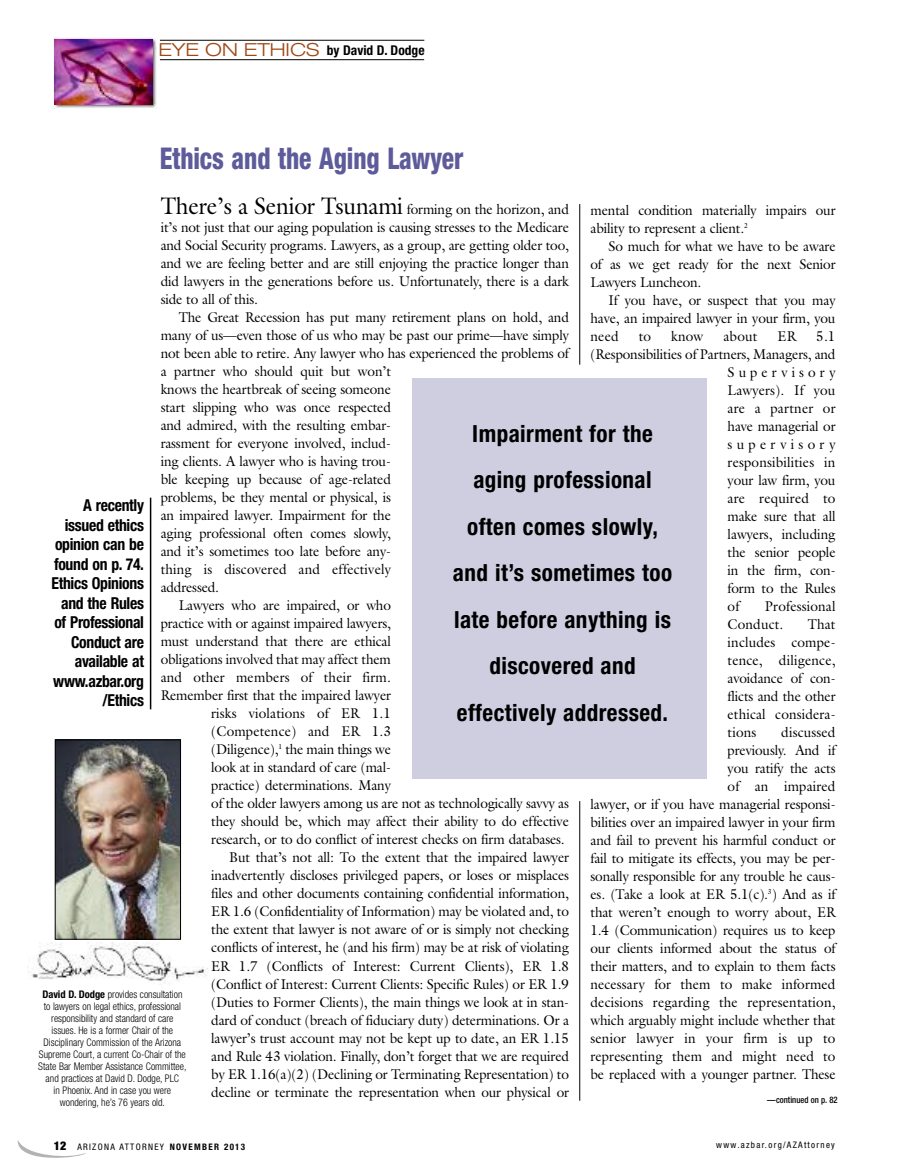
<style>
.page{position:relative;width:905px;height:1175px;background:#fff}
.page>*{position:absolute;margin:0;border:0;box-sizing:border-box;transform-origin:0 0}
.t1{font:800 condensed 30px "Helvetica Neue";letter-spacing:-.005em;color:#5e5b9b;scale:.85 1}
.t2{font:700 condensed 23.55px/46.5px "Helvetica Neue";letter-spacing:.02em;color:#000;text-align:center}
.t3{font:700 condensed 16.5px/19.5px "Helvetica Neue";letter-spacing:-.02em;color:#000;text-align:right;scale:.95 1}
.t4{font:14.25px/18px "Galliard";letter-spacing:-.01em;color:#000;text-align:justify;scale:.95 1}
.t5{font:14.25px/18px "Galliard";letter-spacing:.01em;color:#000;scale:.95 1}
.t6{font:14.25px "Galliard";letter-spacing:.295em;color:#000;scale:.95 1}
.t7{font:14.25px "Galliard";letter-spacing:.31em;color:#000;scale:.95 1}
.t8{font:700 condensed 13.5px "Helvetica Neue";color:#000}
.t9{font:900 condensed 12px "Helvetica Neue";color:#000}
.t10{font:300 condensed 10.5px/12px "Helvetica Neue";color:#000;text-align:center;scale:.95 1}
.t11{font:condensed 9px "Helvetica Neue";letter-spacing:.145em;color:#000}
.t12{font:500 condensed 9px "Helvetica Neue";color:#000;scale:.95 1}
.s1{font-weight:300;font-stretch:expanded;font-size:18px;color:#9d4914}
.s2{font-size:24px}
.s3{font-weight:700}
.s4{font-weight:400;font-size:9px}
</style>
<div class="page">
<hr style="left:160px;top:59px;width:264px;height:1px;background:#000">
<hr style="left:160px;top:40px;width:264px;height:1px;background:#000">
<img style="left:53px;top:38px;width:103px;height:70px">
<img style="left:55px;top:39px;width:97px;height:65px">
<img style="left:57px;top:741px;width:122px;height:196px">
<div style="left:55px;top:739px;width:126px;height:200px;border:1px solid #000"></div>
<svg style="left:17px;top:1140px;width:69px;height:18px"></svg>
<img style="left:32px;top:942px;width:174px;height:41px">
<hr style="left:150px;top:497px;width:1px;height:212px;background:#000">
<div style="left:412px;top:378px;width:294px;height:400px;background:#cfcee1"></div>
<hr style="left:579px;top:801px;width:1px;height:299px;background:#000">
<hr style="left:579px;top:204px;width:1px;height:161px;background:#000">
<p class="t8" style="left:158px;top:45px;width:268px"><span class="s1">EYE ON ETHICS</span> by David D. Dodge</p>
<h1 class="t1" style="left:160px;top:147px;width:359px">Ethics and the Aging Lawyer</h1>
<p class="t4" style="left:161px;top:200px;width:431px"><span class="s2">There’s a Senior Tsunami</span> forming on the horizon, and it’s not just that our aging population is causing stresses to the Medicare and Social Security programs. Lawyers, as a group, are getting older too, and we are feeling better and are still enjoying the practice longer than did lawyers in the generations before us. Unfortunately, there is a dark side to all of this.</p>
<p class="t4" style="left:179px;top:308px;width:412px">The Great Recession has put many retirement plans on hold, and</p>
<p class="t4" style="left:161px;top:326px;width:431px">many of us—even those of us who may be past our prime—have simply</p>
<p class="t4" style="left:161px;top:344px;width:431px">not been able to retire. Any lawyer who has experienced the problems of</p>
<p class="t4" style="left:161px;top:362px;width:244px">a partner who should quit but won’t</p>
<p class="t4" style="left:161px;top:380px;width:244px">knows the heartbreak of seeing someone</p>
<p class="t4" style="left:161px;top:398px;width:244px">start slipping who was once respected</p>
<p class="t4" style="left:161px;top:416px;width:244px">and admired, with the resulting embar-</p>
<p class="t4" style="left:161px;top:434px;width:244px">rassment for everyone involved, includ-</p>
<p class="t4" style="left:161px;top:452px;width:244px">ing clients. A lawyer who is having trou-</p>
<p class="t4" style="left:161px;top:470px;width:244px">ble keeping up because of age-related</p>
<p class="t4" style="left:161px;top:488px;width:244px">problems, be they mental or physical, is</p>
<p class="t4" style="left:161px;top:506px;width:244px">an impaired lawyer. Impairment for the</p>
<p class="t4" style="left:161px;top:524px;width:244px">aging professional often comes slowly,</p>
<p class="t4" style="left:161px;top:542px;width:244px">and it’s sometimes too late before any-</p>
<p class="t5" style="left:161px;top:560px;width:244px">thing is discovered and effectively</p>
<p class="t4" style="left:161px;top:578px;width:63px">addressed.</p>
<p class="t4" style="left:179px;top:596px;width:225px">Lawyers who are impaired, or who</p>
<p class="t4" style="left:161px;top:614px;width:244px">practice with or against impaired lawyers,</p>
<p class="t4" style="left:161px;top:632px;width:244px">must understand that there are ethical</p>
<p class="t4" style="left:161px;top:650px;width:244px">obligations involved that may affect them</p>
<p class="t5" style="left:161px;top:668px;width:244px">and other members of their firm.</p>
<p class="t4" style="left:161px;top:686px;width:244px">Remember first that the impaired lawyer</p>
<p class="t5" style="left:211px;top:704px;width:191px">risks violations of ER 1.1</p>
<p class="t5" style="left:211px;top:722px;width:191px">(Competence) and ER 1.3</p>
<p class="t4" style="left:211px;top:740px;width:191px">(Diligence),<sup>1</sup> the main things we</p>
<p class="t4" style="left:211px;top:758px;width:191px">look at in standard of care (mal-</p>
<p class="t4" style="left:211px;top:776px;width:191px">practice) determinations. Many</p>
<p class="t4" style="left:211px;top:794px;width:378px">of the older lawyers among us are not as technologically savvy as</p>
<p class="t4" style="left:211px;top:812px;width:378px">they should be, which may affect their ability to do effective</p>
<p class="t4" style="left:211px;top:830px;width:373px">research, or to do conflict of interest checks on firm databases.</p>
<p class="t4" style="left:229px;top:848px;width:359px">But that’s not all: To the extent that the impaired lawyer</p>
<p class="t4" style="left:211px;top:866px;width:378px">inadvertently discloses privileged papers, or loses or misplaces</p>
<p class="t4" style="left:211px;top:884px;width:378px">files and other documents containing confidential information,</p>
<p class="t4" style="left:211px;top:902px;width:378px">ER 1.6 (Confidentiality of Information) may be violated and, to</p>
<p class="t4" style="left:211px;top:920px;width:378px">the extent that lawyer is not aware of or is simply not checking</p>
<p class="t4" style="left:211px;top:938px;width:378px">conflicts of interest, he (and his firm) may be at risk of violating</p>
<p class="t4" style="left:211px;top:956px;width:378px">ER 1.7 (Conflicts of Interest: Current Clients), ER 1.8</p>
<p class="t4" style="left:211px;top:974px;width:378px">(Conflict of Interest: Current Clients: Specific Rules) or ER 1.9</p>
<p class="t4" style="left:211px;top:992px;width:378px">(Duties to Former Clients), the main things we look at in stan-</p>
<p class="t4" style="left:211px;top:1010px;width:378px">dard of conduct (breach of fiduciary duty) determinations. Or a</p>
<p class="t4" style="left:211px;top:1028px;width:378px">lawyer’s trust account may not be kept up to date, an ER 1.15</p>
<p class="t4" style="left:211px;top:1046px;width:378px">and Rule 43 violation. Finally, don’t forget that we are required</p>
<p class="t4" style="left:211px;top:1064px;width:378px">by ER 1.16(a)(2) (Declining or Terminating Representation) to</p>
<p class="t4" style="left:211px;top:1082px;width:378px">decline or terminate the representation when our physical or</p>
<p class="t4" style="left:590px;top:201px;width:259px">mental condition materially impairs our ability to represent a client.<sup>2</sup></p>
<p class="t4" style="left:590px;top:237px;width:259px;text-indent:18px">So much for what we have to be aware of as we get ready for the next Senior Lawyers Luncheon.</p>
<p class="t4" style="left:590px;top:291px;width:259px;text-indent:18px">If you have, or suspect that you may have, an impaired lawyer in your firm, you need</p>
<p class="t4" style="left:638px;top:327px;width:14px">to</p>
<p class="t4" style="left:671px;top:327px;width:35px">know</p>
<p class="t4" style="left:723px;top:327px;width:37px">about</p>
<p class="t4" style="left:777px;top:327px;width:21px">ER</p>
<p class="t4" style="left:816px;top:327px;width:22px">5.1</p>
<p class="t4" style="left:590px;top:345px;width:259px">(Responsibilities of Partners, Managers, and</p>
<p class="t6" style="left:727px;top:363px;width:115px">Supervisory</p>
<p class="t5" style="left:727px;top:381px;width:115px">Lawyers). If you</p>
<p class="t5" style="left:727px;top:399px;width:115px">are a partner or</p>
<p class="t4" style="left:727px;top:417px;width:115px">have managerial or</p>
<p class="t7" style="left:727px;top:435px;width:115px">supervisory</p>
<p class="t5" style="left:727px;top:453px;width:115px">responsibilities in</p>
<p class="t4" style="left:727px;top:471px;width:115px">your law firm, you</p>
<p class="t5" style="left:727px;top:489px;width:115px">are required to</p>
<p class="t4" style="left:727px;top:507px;width:115px">make sure that all</p>
<p class="t4" style="left:727px;top:525px;width:115px">lawyers, including</p>
<p class="t4" style="left:727px;top:543px;width:115px">the senior people</p>
<p class="t4" style="left:727px;top:561px;width:115px">in the firm, con-</p>
<p class="t4" style="left:727px;top:579px;width:115px">form to the Rules</p>
<p class="t4" style="left:727px;top:597px;width:14px">of</p>
<h2 class="t2" style="left:453px;top:412px;width:221px">Impairment for the aging professional often comes slowly, and it’s sometimes too late before anything is discovered and effectively addressed.</h2>
<p class="t3" style="left:51px;top:497px;width:99px">A recently issued ethics opinion can be found on p. 74.<br>Ethics Opinions and the Rules of Professional<br>Conduct are available at www.azbar.org /Ethics</p>
<p class="t5" style="left:727px;top:597px;width:115px;text-indent:37px">Professional<br>Conduct.</p>
<p class="t4" style="left:727px;top:615px;width:115px;text-indent:80px">That includes compe&shy;tence, diligence, avoidance of con&shy;flicts and the other ethical considera&shy;tions</p>
<p class="t4" style="left:590px;top:723px;width:259px;text-align:right">discussed<br>previously. And if<br>you ratify the acts<br>of an impaired<br>lawyer, or if you have managerial responsi&shy;bilities over an impaired lawyer in your firm and fail to prevent his harmful conduct or fail to mitigate its effects, you may be per&shy;sonally responsible for any trouble he caus&shy;es. (Take a look at ER 5.1(c).<sup>3</sup>) And as if that weren’t enough to worry about, ER 1.4 (Communication) requires us to keep our clients informed about the status of their matters, and to explain to them facts necessary for them to make informed decisions regarding the representation, which arguably might include whether that senior lawyer in your firm is up to representing them and might need to be replaced with a younger partner. These</p>
<p class="t10" style="left:38px;top:989px;width:157px"><span class="s3">David D. Dodge</span> provides consultation to lawyers on legal ethics, professional responsibility and standard of care issues. He is a former Chair of the Disciplinary Commission of the Arizona Supreme Court, a current Co-Chair of the State Bar Member Assistance Committee, and practices at David D. Dodge, PLC<br>in Phoenix. And in case you were wondering, he’s 76 years old.</p>
<p class="t12" style="left:767px;top:1096px;width:76px">—continued on p. 82</p>
<p class="t9" style="left:54px;top:1141px;width:35px">12 <span class="s4">AR</span></p>
<p class="t11" style="left:716px;top:1141px;width:120px">www.azbar.org/AZAttorney</p>
<p class="t11" style="left:89px;top:1143px;width:157px">IZONA ATTORNEY <span class="s3">NOVEMBER 2013</span></p>
</div>
